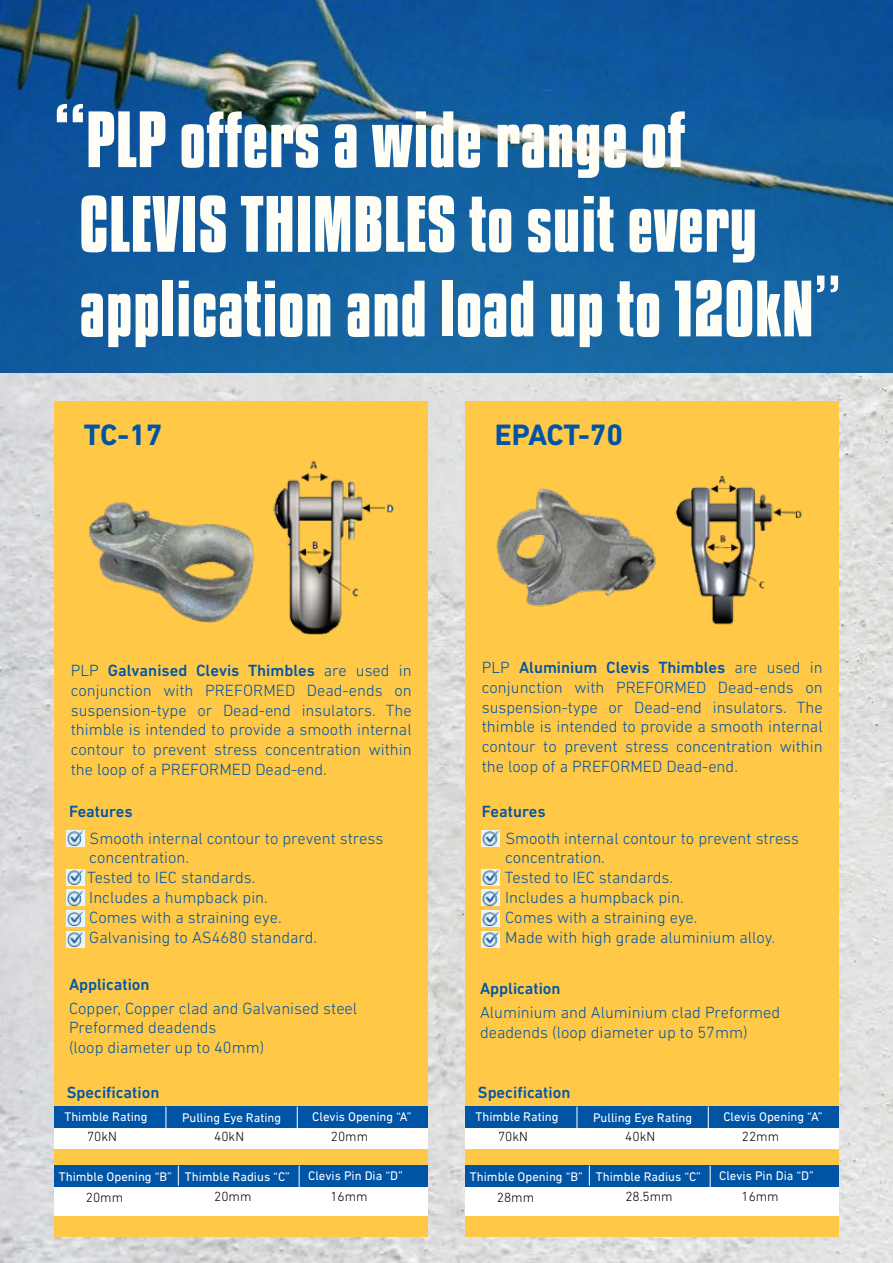
<style>
.page{position:relative;width:893px;height:1263px;background:#fff}
.page>*{position:absolute;margin:0;border:0;box-sizing:border-box;transform-origin:0 0}
.t1{font:700 70.5px/84.6px "Kenyan Coffee Rg";color:#fffef6}
.t2{font:700 30px "DIN Next LT Pro";letter-spacing:-.01em;color:#0054a6}
.t3{font:300 16.5px/19.8px "DIN Next LT Pro";color:#0054a6}
.t4{font:500 16.5px "DIN Next LT Pro";color:#0054a6}
.t5{font:300 13.5px "DIN Next LT Pro";color:#000}
.t6{font:12.75px "DIN Next LT Pro";color:#fff}
.s1{font-weight:400;color:#fffbfd}
.s2{font-weight:500}
</style>
<div class="page">
<img style="left:0;top:373px;width:893px;height:890px">
<img style="left:0;top:0;width:893px;height:373px">
<div style="left:54px;top:401px;width:374px;height:836px;background:#ffc846"></div>
<img style="left:88px;top:461px;width:306px;height:174px">
<div style="left:54px;top:1166px;width:374px;height:50px;background:#fff"></div>
<div style="left:54px;top:1165px;width:374px;height:22px;background:#0054a6"></div>
<svg style="left:178px;top:1165px;width:1px;height:21px"></svg>
<svg style="left:299px;top:1165px;width:1px;height:22px"></svg>
<div style="left:54px;top:1107px;width:374px;height:41px;background:#fff"></div>
<div style="left:54px;top:1106px;width:374px;height:22px;background:#0054a6"></div>
<svg style="left:166px;top:1106px;width:1px;height:22px"></svg>
<svg style="left:297px;top:1106px;width:1px;height:22px"></svg>
<div style="left:465px;top:401px;width:374px;height:836px;background:#ffc846"></div>
<img style="left:496px;top:475px;width:306px;height:150px">
<div style="left:465px;top:1166px;width:374px;height:50px;background:#fff"></div>
<div style="left:465px;top:1165px;width:374px;height:22px;background:#0054a6"></div>
<svg style="left:589px;top:1165px;width:1px;height:21px"></svg>
<svg style="left:710px;top:1165px;width:1px;height:22px"></svg>
<div style="left:465px;top:1107px;width:374px;height:41px;background:#fff"></div>
<div style="left:465px;top:1106px;width:374px;height:22px;background:#0054a6"></div>
<svg style="left:577px;top:1106px;width:1px;height:22px"></svg>
<svg style="left:708px;top:1106px;width:1px;height:22px"></svg>
<img style="left:66px;top:830px;width:18px;height:17px">
<img style="left:66px;top:869px;width:18px;height:17px">
<img style="left:66px;top:890px;width:18px;height:16px">
<img style="left:66px;top:910px;width:18px;height:17px">
<img style="left:66px;top:931px;width:18px;height:16px">
<img style="left:482px;top:830px;width:18px;height:17px">
<img style="left:482px;top:869px;width:18px;height:17px">
<img style="left:482px;top:890px;width:18px;height:16px">
<img style="left:482px;top:910px;width:18px;height:17px">
<img style="left:482px;top:931px;width:18px;height:16px">
<h1 class="t1" style="left:79px;top:97px;width:764px;text-indent:-25px">“PLP offers a wide range of<br>CLEVIS THIMBLES to suit every application and load up to 120kN<span class="s1">”</span></h1>
<h2 class="t2" style="left:84px;top:417px;width:80px">TC-17</h2>
<h2 class="t2" style="left:495px;top:417px;width:130px">EPACT-70</h2>
<p class="t3" style="left:71px;top:660px;width:342px;text-align:justify">PLP <span class="s2">Galvanised Clevis Thimbles</span> are used in conjunction with PREFORMED Dead-ends on suspension-type or Dead-end insulators. The thimble is intended to provide a smooth internal contour to prevent stress concentration within the loop of a PREFORMED Dead-end.</p>
<p class="t3" style="left:482px;top:657px;width:342px;text-align:justify">PLP <span class="s2">Aluminium Clevis Thimbles</span> are used in conjunction with PREFORMED Dead-ends on suspension-type or Dead-end insulators. The thimble is intended to provide a smooth internal contour to prevent stress concentration within the loop of a PREFORMED Dead-end.</p>
<p class="t4" style="left:69px;top:802px;width:65px">Features</p>
<p class="t4" style="left:482px;top:802px;width:65px">Features</p>
<p class="t3" style="left:89px;top:828px;width:296px">Smooth internal contour to prevent stress concentration.</p>
<p class="t3" style="left:89px;top:867px;width:229px;text-indent:-20px">- Tested to IEC standards.<br>Includes a humpback pin.<br>Comes with a straining eye.<br>Galvanising to AS4680 standard.</p>
<p class="t4" style="left:69px;top:974px;width:82px">Application</p>
<p class="t3" style="left:69px;top:998px;width:290px">Copper, Copper clad and Galvanised steel<br>Preformed deadends<br>(loop diameter up to 40mm)</p>
<p class="t4" style="left:67px;top:1083px;width:94px">Specification</p>
<p class="t3" style="left:505px;top:828px;width:296px">Smooth internal contour to prevent stress concentration.<br>Tested to IEC standards.<br>Includes a humpback pin.<br>Comes with a straining eye.<br>Made with high grade aluminium alloy.</p>
<p class="t4" style="left:480px;top:979px;width:82px">Application</p>
<p class="t3" style="left:480px;top:1002px;width:302px">Aluminium and Aluminium clad Preformed deadends (loop diameter up to 57mm)</p>
<p class="t4" style="left:478px;top:1083px;width:94px">Specification</p>
<p class="t6" style="left:65px;top:1109px;width:85px">Thimble Rating</p>
<p class="t6" style="left:182px;top:1110px;width:101px">Pulling Eye Rating</p>
<p class="t6" style="left:312px;top:1110px;width:101px">Clevis Opening “A”</p>
<p class="t5" style="left:87px;top:1129px;width:31px">70kN</p>
<p class="t5" style="left:214px;top:1129px;width:31px">40kN</p>
<p class="t5" style="left:331px;top:1129px;width:39px">20mm</p>
<p class="t6" style="left:476px;top:1109px;width:85px">Thimble Rating</p>
<p class="t6" style="left:593px;top:1110px;width:101px">Pulling Eye Rating</p>
<p class="t6" style="left:723px;top:1110px;width:101px">Clevis Opening “A”</p>
<p class="t5" style="left:498px;top:1129px;width:31px">70kN</p>
<p class="t5" style="left:625px;top:1129px;width:31px">40kN</p>
<p class="t5" style="left:742px;top:1129px;width:39px">22mm</p>
<p class="t6" style="left:59px;top:1169px;width:233px">Thimble Opening “B” Thimble Radius “C”</p>
<p class="t6" style="left:308px;top:1169px;width:96px">Clevis Pin Dia “D”</p>
<p class="t6" style="left:470px;top:1169px;width:233px">Thimble Opening “B” Thimble Radius “C”</p>
<p class="t6" style="left:719px;top:1169px;width:96px">Clevis Pin Dia “D”</p>
<p class="t5" style="left:86px;top:1189px;width:39px">20mm</p>
<p class="t5" style="left:214px;top:1189px;width:39px">20mm</p>
<p class="t5" style="left:330px;top:1189px;width:39px">16mm</p>
<p class="t5" style="left:497px;top:1189px;width:39px">28mm</p>
<p class="t5" style="left:625px;top:1189px;width:49px">28.5mm</p>
<p class="t5" style="left:741px;top:1189px;width:39px">16mm</p>
</div>
